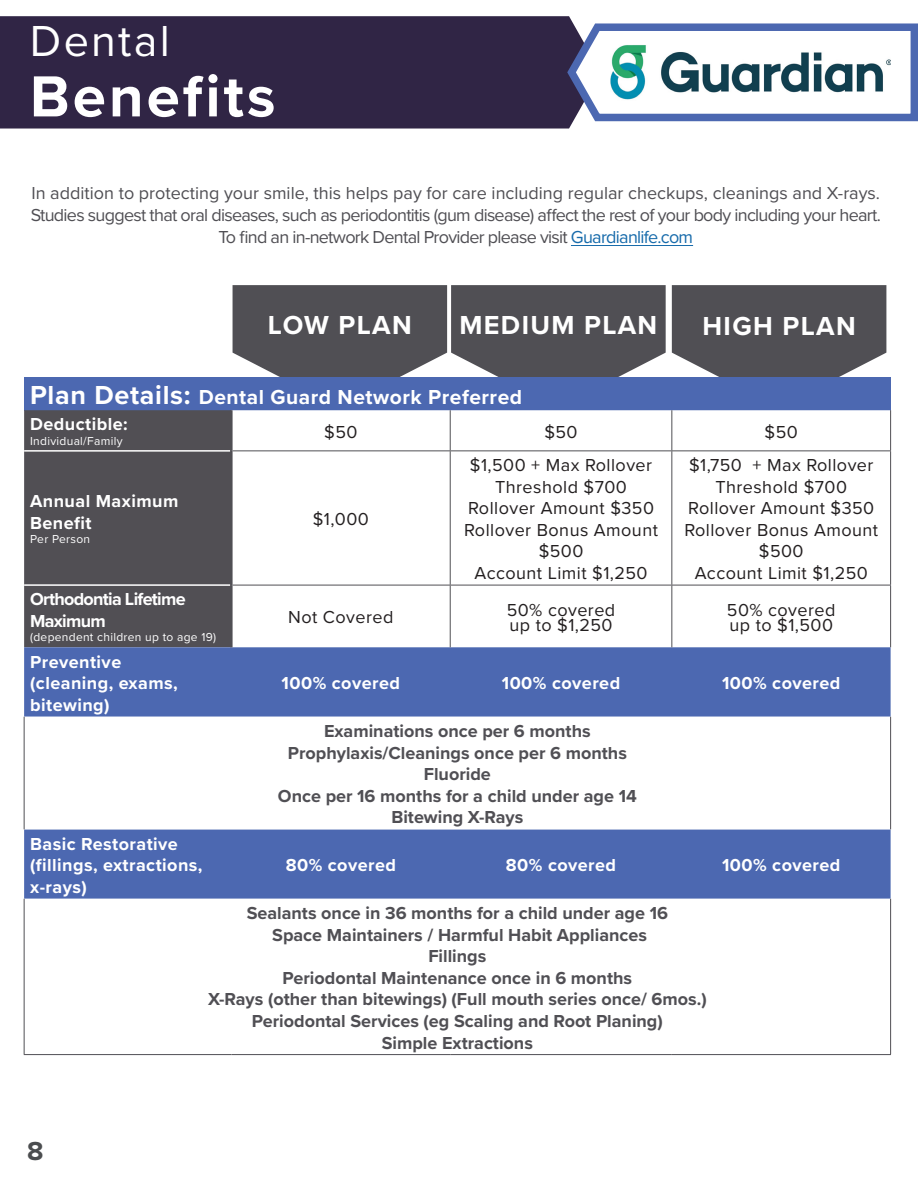
<style>
.page{position:relative;width:918px;height:1188px;background:#fff}
.page>*{position:absolute;margin:0;border:0;box-sizing:border-box;transform-origin:0 0}
.t1{font:700 60px "Proxima Nova";letter-spacing:.05em;color:#fff}
.t2{font:45px "Proxima Nova";letter-spacing:.05em;color:#fff}
.t3{font:700 27px "Proxima Nova";letter-spacing:.05em;color:#fff}
.t4{font:700 27px "Proxima Nova";color:#4b4d4f}
.t5{font:700 21px "Proxima Nova";letter-spacing:.025em;color:#fff}
.t6{font:700 18px/21.6px "Proxima Nova";color:#504f54;text-align:center}
.t7{font:18px/21.6px "Proxima Nova";letter-spacing:-.04em;color:#504f54;text-align:center}
.t8{font:18px/21.6px "Proxima Nova";letter-spacing:.025em;color:#231f20;text-align:center}
.t9{font:700 18px/21.6px "Proxima Nova";letter-spacing:.025em;color:#fff}
.t10{font:700 18px/21.6px "Proxima Nova";letter-spacing:-.04em;color:#fff}
.t11{font:12px "Proxima Nova";letter-spacing:.025em;color:#fff}
.s1{color:#176bab}
.s2{font-size:27px}
</style>
<div class="page">
<div style="left:0;top:16px;width:571px;height:113px;background:#302545"></div>
<svg style="left:563px;top:17px;width:355px;height:108px"></svg>
<svg style="left:672px;top:285px;width:214px;height:92px;background:#5a595e"></svg>
<svg style="left:233px;top:285px;width:433px;height:92px;background:#5c5b5f"></svg>
<div style="left:24px;top:377px;width:867px;height:33px;background:#4c68b1"></div>
<div style="left:24px;top:410px;width:206px;height:237px;background:#514f54"></div>
<svg style="left:233px;top:410px;width:657px;height:237px"></svg>
<div style="left:24px;top:647px;width:867px;height:70px;background:#4c68b1"></div>
<div style="left:24px;top:829px;width:867px;height:70px;background:#4c68b1"></div>
<hr style="left:24px;top:450px;width:206px;height:2px;background:#fff">
<hr style="left:24px;top:584px;width:206px;height:2px;background:#fff">
<hr style="left:230px;top:410px;width:3px;height:41px;background:#504f54">
<hr style="left:230px;top:451px;width:3px;height:134px;background:#504f54">
<hr style="left:230px;top:585px;width:3px;height:62px;background:#504f54">
<hr style="left:890px;top:410px;width:1px;height:40px;background:#504f54">
<hr style="left:233px;top:450px;width:217px;height:1px;background:#504f54">
<hr style="left:450px;top:450px;width:222px;height:1px;background:#504f54">
<hr style="left:672px;top:450px;width:219px;height:1px;background:#504f54">
<hr style="left:890px;top:451px;width:1px;height:134px;background:#504f54">
<hr style="left:233px;top:585px;width:217px;height:1px;background:#504f54">
<hr style="left:450px;top:585px;width:222px;height:1px;background:#504f54">
<hr style="left:672px;top:585px;width:219px;height:1px;background:#504f54">
<hr style="left:890px;top:585px;width:1px;height:62px;background:#504f54">
<hr style="left:450px;top:410px;width:1px;height:40px;background:#504f54">
<hr style="left:671px;top:410px;width:1px;height:40px;background:#504f54">
<hr style="left:450px;top:451px;width:1px;height:134px;background:#504f54">
<hr style="left:671px;top:451px;width:1px;height:134px;background:#504f54">
<hr style="left:450px;top:585px;width:1px;height:62px;background:#504f54">
<hr style="left:671px;top:585px;width:1px;height:62px;background:#504f54">
<hr style="left:24px;top:899px;width:1px;height:155px;background:#504f54">
<hr style="left:890px;top:899px;width:1px;height:155px;background:#504f54">
<hr style="left:24px;top:717px;width:1px;height:112px;background:#504f54">
<hr style="left:890px;top:717px;width:1px;height:112px;background:#504f54">
<hr style="left:24px;top:1054px;width:207px;height:1px;background:#504f54">
<hr style="left:231px;top:1054px;width:219px;height:1px;background:#504f54">
<hr style="left:450px;top:1054px;width:222px;height:1px;background:#504f54">
<hr style="left:672px;top:1054px;width:219px;height:1px;background:#504f54">
<hr style="left:571px;top:245px;width:122px;height:1px;background:#176bab">
<img style="left:610px;top:44px;width:281px;height:56px">
<h2 class="t2" style="left:30px;top:8px;width:141px">Dental</h2>
<h1 class="t1" style="left:30px;top:52px;width:247px">Benefits</h1>
<p class="t7" style="left:31px;top:182px;width:852px">In addition to protecting your smile, this helps pay for care including regular checkups, cleanings and X-rays.<br>Studies suggest that oral diseases, such as periodontitis (gum disease) affect the rest of your body including your heart.<br>To find an in-network Dental Provider please visit <span class="s1">Guardianlife.com</span></p>
<h3 class="t3" style="left:268px;top:305px;width:145px">LOW PLAN</h3>
<h3 class="t3" style="left:459px;top:305px;width:199px">MEDIUM PLAN</h3>
<h3 class="t3" style="left:703px;top:306px;width:155px">HIGH PLAN</h3>
<p class="t5" style="left:30px;top:382px;width:494px"><span class="s2">Plan Details:</span> Dental Guard Network Preferred</p>
<p class="t9" style="left:30px;top:413px;width:99px">Deductible:</p>
<p class="t11" style="left:30px;top:432px;width:94px">Individual/Family</p>
<p class="t8" style="left:324px;top:420px;width:35px">$50</p>
<p class="t8" style="left:544px;top:420px;width:35px">$50</p>
<p class="t8" style="left:765px;top:420px;width:35px">$50</p>
<p class="t9" style="left:30px;top:490px;width:150px">Annual Maximum<br>Benefit</p>
<p class="t11" style="left:30px;top:530px;width:62px">Per Person</p>
<p class="t10" style="left:30px;top:588px;width:157px">Orthodontia Lifetime<br>Maximum</p>
<p class="t11" style="left:30px;top:628px;width:187px">(dependent children up to age 19)</p>
<p class="t9" style="left:30px;top:650px;width:149px">Preventive (cleaning, exams, bitewing)</p>
<p class="t8" style="left:313px;top:508px;width:58px">$1,000</p>
<p class="t8" style="left:464px;top:454px;width:195px">$1,500 + Max Rollover<br>Threshold $700<br>Rollover Amount $350<br>Rollover Bonus Amount $500<br>Account Limit $1,250</p>
<p class="t8" style="left:684px;top:454px;width:195px">$1,750 + Max Rollover<br>Threshold $700<br>Rollover Amount $350<br>Rollover Bonus Amount $500<br>Account Limit $1,250</p>
<p class="t8" style="left:288px;top:606px;width:107px">Not Covered</p>
<p class="t8" style="left:507px;top:602px;width:110px;line-height:15px;text-align:left">50% covered up to $1,250</p>
<p class="t8" style="left:727px;top:602px;width:110px;line-height:15px;text-align:left">50% covered up to $1,500</p>
<p class="t9" style="left:282px;top:672px;width:120px">100% covered</p>
<p class="t9" style="left:502px;top:672px;width:120px">100% covered</p>
<p class="t9" style="left:722px;top:672px;width:120px">100% covered</p>
<p class="t6" style="left:278px;top:720px;width:360px">Examinations once per 6 months<br>Prophylaxis/Cleanings once per 6 months<br>Fluoride<br>Once per 16 months for a child under age 14<br>Bitewing X-Rays</p>
<p class="t9" style="left:30px;top:832px;width:174px">Basic Restorative (fillings, extractions, x-rays)</p>
<p class="t9" style="left:286px;top:854px;width:112px">80% covered</p>
<p class="t9" style="left:506px;top:854px;width:112px">80% covered</p>
<p class="t9" style="left:722px;top:854px;width:120px">100% covered</p>
<p class="t6" style="left:208px;top:902px;width:500px">Sealants once in 36 months for a child under age 16<br>Space Maintainers / Harmful Habit Appliances<br>Fillings<br>Periodontal Maintenance once in 6 months<br>X-Rays (other than bitewings) (Full mouth series once/ 6mos.)<br>Periodontal Services (eg Scaling and Root Planing)<br>Simple Extractions</p>
<h3 class="t4" style="left:27px;top:1131px;width:18px">8</h3>
</div>
